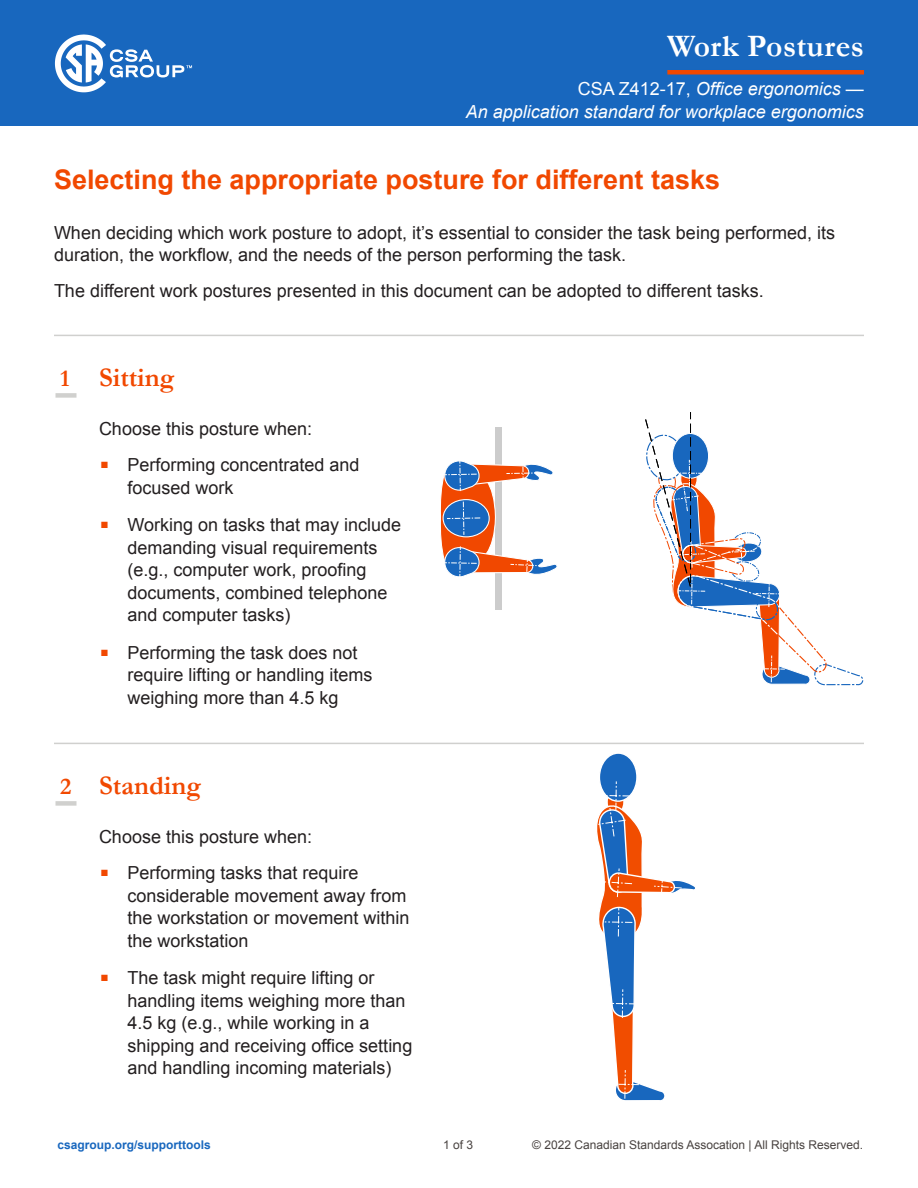
<style>
.page{position:relative;width:918px;height:1188px;background:#fff}
.page>*{position:absolute;margin:0;border:0;box-sizing:border-box;transform-origin:0 0}
.t1{font:700 31.5px "Garamond";letter-spacing:.01em;color:#fff}
.t2{font:700 27px "Arial";color:#f14800}
.t3{font:700 27px "Garamond";color:#f14800}
.t4{font:18px/22.5px "Arial";color:#231f20}
.t5{font:italic 18px/22.5px "Arial";color:#fff;text-align:right}
.t6{font:12px "Arial";color:#484240}
.t7{font:700 12px "Arial";color:#1867be}
.s1{font-style:normal}
.s2{font-size:24px}
</style>
<div class="page">
<div style="left:0;top:0;width:918px;height:126px;background:#1867be"></div>
<svg style="left:55px;top:35px;width:137px;height:57px"></svg>
<hr style="left:54px;top:335px;width:810px;height:1px;background:#d0d0ce">
<div style="left:56px;top:393px;width:20px;height:5px;background:#d0d0ce"></div>
<hr style="left:54px;top:743px;width:810px;height:1px;background:#d0d0ce">
<div style="left:56px;top:801px;width:20px;height:5px;background:#d0d0ce"></div>
<div style="left:496px;top:428px;width:6px;height:182px;background:#ccc"></div>
<svg style="left:440px;top:448px;width:117px;height:138px"></svg>
<svg style="left:645px;top:412px;width:218px;height:273px"></svg>
<div style="left:599px;top:753px;width:38px;height:48px;background:#1867be;border-radius:50%"></div>
<div style="left:599px;top:752px;width:39px;height:50px;border:1px solid #fff;border-radius:50%"></div>
<svg style="left:597px;top:780px;width:98px;height:321px"></svg>
<hr style="left:667px;top:70px;width:197px;height:4px;background:#f14800">
<h1 class="t1" style="left:667px;top:28px;width:198px">Work Postures</h1>
<p class="t5" style="left:466px;top:78px;width:400px"><span class="s1">CSA Z412-17,</span> Office ergonomics —<br>An application standard for workplace ergonomics</p>
<h2 class="t2" style="left:54px;top:162px;width:668px">Selecting the appropriate posture for different tasks</h2>
<p class="t4" style="left:54px;top:221px;width:783px">When deciding which work posture to adopt, it’s essential to consider the task being performed, its duration, the workflow, and the needs of the person performing the task.</p>
<p class="t4" style="left:54px;top:280px;width:711px">The different work postures presented in this document can be adopted to different tasks.</p>
<h2 class="t3" style="left:60px;top:361px;width:116px"><span class="s2">1</span> Sitting</h2>
<p class="t4" style="left:99px;top:418px;width:215px">Choose this posture when:</p>
<p class="t4" style="left:128px;top:454px;width:234px;text-indent:-27px"><sup>■</sup> Performing concentrated and focused work</p>
<p class="t4" style="left:128px;top:514px;width:275px;text-indent:-27px"><sup>■</sup> Working on tasks that may include demanding visual requirements (e.g., computer work, proofing documents, combined telephone and computer tasks)</p>
<p class="t4" style="left:128px;top:641px;width:247px;text-indent:-27px"><sup>■</sup> Performing the task does not require lifting or handling items weighing more than 4.5 kg</p>
<h2 class="t3" style="left:60px;top:769px;width:143px"><span class="s2">2</span> Standing</h2>
<p class="t4" style="left:99px;top:826px;width:215px">Choose this posture when:</p>
<p class="t4" style="left:128px;top:862px;width:284px;text-indent:-27px"><sup>■</sup> Performing tasks that require considerable movement away from the workstation or movement within the workstation</p>
<p class="t4" style="left:128px;top:967px;width:286px;text-indent:-27px"><sup>■</sup> The task might require lifting or handling items weighing more than 4.5 kg (e.g., while working in a shipping and receiving office setting and handling incoming materials)</p>
<p class="t7" style="left:58px;top:1137px;width:155px">csagroup.org/supporttools</p>
<p class="t6" style="left:443px;top:1137px;width:32px">1 of 3</p>
<p class="t6" style="left:532px;top:1137px;width:332px">© 2022 Canadian Standards Assocation | All Rights Reserved.</p>
</div>
